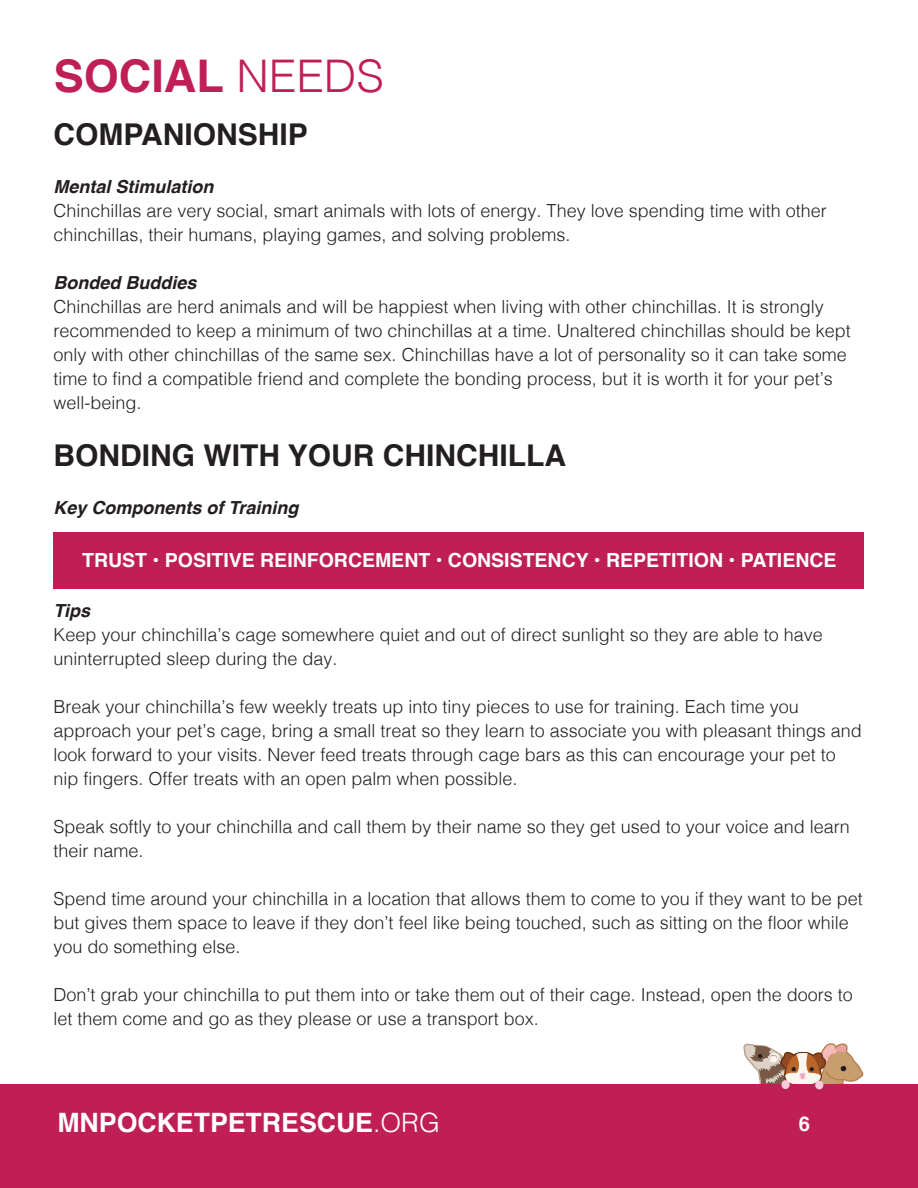
<style>
.page{position:relative;width:918px;height:1188px;background:#fff}
.page>*{position:absolute;margin:0;border:0;box-sizing:border-box;transform-origin:0 0}
.t1{font:700 45px "Helvetica";color:#bf1f54}
.t2{font:700 30px "Helvetica";color:#231f20}
.t3{font:700 26.7px "Helvetica";color:#fff}
.t4{font:700 20.25px "Helvetica";color:#fff}
.t5{font:700 19.5px "Helvetica";color:#fff}
.t6{font:300 18px/24px "Helvetica";color:#231f20}
.t7{font:italic 700 18px "Helvetica";color:#231f20}
.s1{font-weight:300}
</style>
<div class="page">
<div style="left:54px;top:532px;width:810px;height:57px;background:#bf1f54"></div>
<svg style="left:743px;top:1043px;width:121px;height:41px"></svg>
<div style="left:0;top:1084px;width:918px;height:104px;background:#bf1f54"></div>
<div style="left:781px;top:1080px;width:9px;height:9px;background:#f9cadc;border-radius:50%"></div>
<div style="left:815px;top:1081px;width:8px;height:8px;background:#f9cadc;border-radius:50%"></div>
<h1 class="t1" style="left:54px;top:40px;width:331px">SOCIAL <span class="s1">NEEDS</span></h1>
<h2 class="t2" style="left:54px;top:111px;width:256px">COMPANIONSHIP</h2>
<p class="t7" style="left:54px;top:172px;width:162px">Mental Stimulation</p>
<p class="t6" style="left:54px;top:198px;width:775px">Chinchillas are very social, smart animals with lots of energy. They love spending time with other chinchillas, their humans, playing games, and solving problems.</p>
<p class="t7" style="left:54px;top:268px;width:145px">Bonded Buddies</p>
<p class="t6" style="left:54px;top:294px;width:799px">Chinchillas are herd animals and will be happiest when living with other chinchillas. It is strongly recommended to keep a minimum of two chinchillas at a time. Unaltered chinchillas should be kept only with other chinchillas of the same sex. Chinchillas have a lot of personality so it can take some time to find a compatible friend and complete the bonding process, but it is worth it for your pet’s well-being.</p>
<h2 class="t2" style="left:54px;top:432px;width:514px">BONDING WITH YOUR CHINCHILLA</h2>
<p class="t7" style="left:54px;top:493px;width:247px">Key Components of Training</p>
<p class="t5" style="left:82px;top:544px;width:756px">TRUST • POSITIVE REINFORCEMENT • CONSISTENCY • REPETITION • PATIENCE</p>
<p class="t7" style="left:54px;top:596px;width:38px">Tips</p>
<p class="t6" style="left:54px;top:621px;width:771px">Keep your chinchilla’s cage somewhere quiet and out of direct sunlight so they are able to have uninterrupted sleep during the day.</p>
<p class="t6" style="left:54px;top:693px;width:810px">Break your chinchilla’s few weekly treats up into tiny pieces to use for training. Each time you approach your pet’s cage, bring a small treat so they learn to associate you with pleasant things and look forward to your visits. Never feed treats through cage bars as this can encourage your pet to nip fingers. Offer treats with an open palm when possible.</p>
<p class="t6" style="left:54px;top:813px;width:798px">Speak softly to your chinchilla and call them by their name so they get used to your voice and learn their name.</p>
<p class="t6" style="left:54px;top:885px;width:811px">Spend time around your chinchilla in a location that allows them to come to you if they want to be pet but gives them space to leave if they don’t feel like being touched, such as sitting on the floor while you do something else.</p>
<p class="t6" style="left:54px;top:981px;width:801px">Don’t grab your chinchilla to put them into or take them out of their cage. Instead, open the doors to let them come and go as they please or use a transport box.</p>
<h3 class="t3" style="left:57px;top:1101px;width:384px">MNPOCKETPETRESCUE<span class="s1">.ORG</span></h3>
<p class="t4" style="left:799px;top:1107px;width:13px">6</p>
</div>
